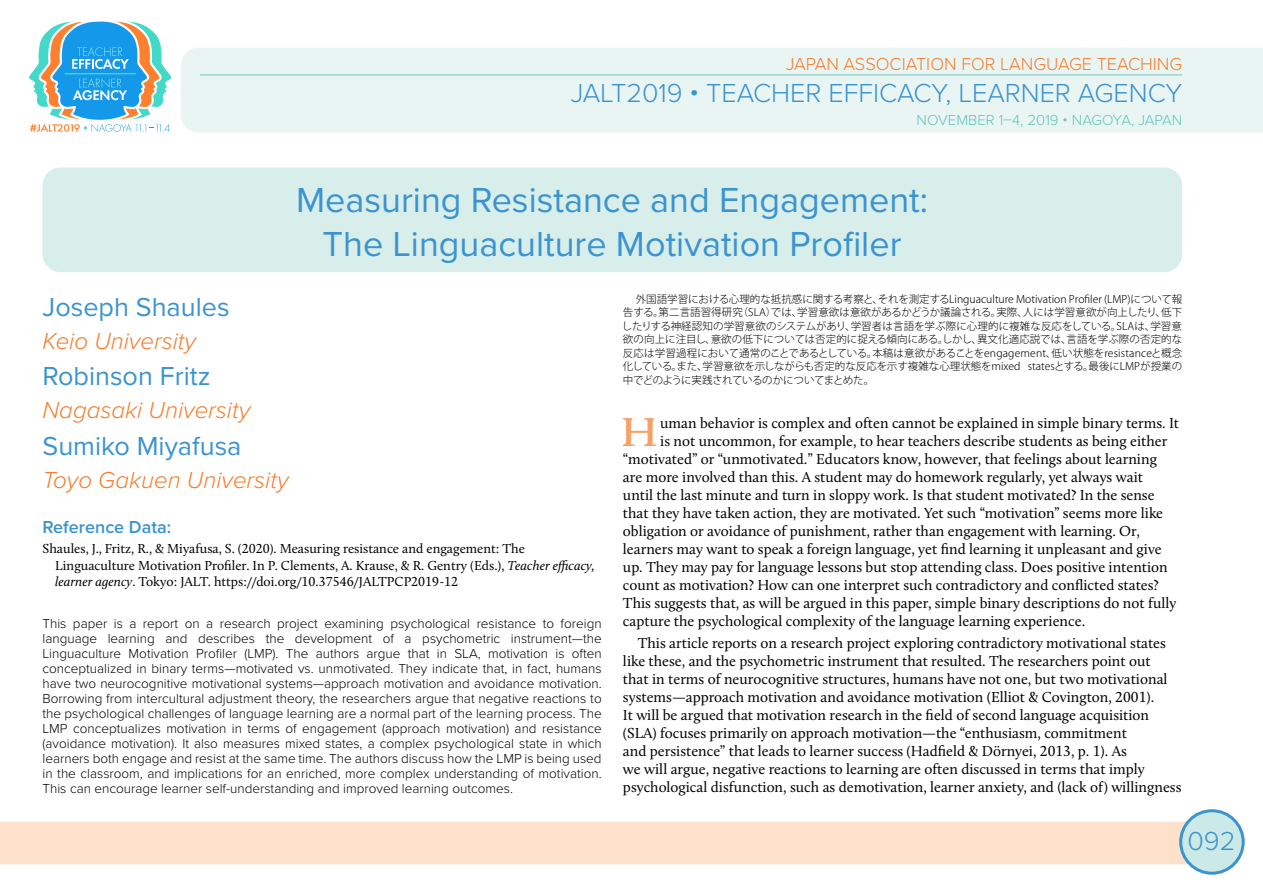
<style>
.page{position:relative;width:1263px;height:893px;background:#fff}
.page>*{position:absolute;margin:0;border:0;box-sizing:border-box;transform-origin:0 0}
.t1{font:600 41.85px "Calluna";color:#f8a167;scale:1.1 1}
.t2{font:36px/43.2px "Proxima Nova";color:#3b93d0;text-align:center}
.t3{font:300 27px "Proxima Nova";color:#3b93d0}
.t4{font:27px "Proxima Nova";color:#3b93d0}
.t5{font:italic 300 24px "Proxima Nova";color:#f57d2e}
.t6{font:300 18px "Proxima Nova";color:#f57d2e}
.t7{font:600 18px "Proxima Nova";color:#3b93d0}
.t8{font:15px/18px "Calluna";color:#000}
.t9{font:300 15px "Proxima Nova";color:#60c5bb}
.t10{font:300 13.5px/15px "Proxima Nova";color:#000;text-align:justify}
.t11{font:13.5px/16.5px "Calluna";color:#000}
.t12{font:300 10.5px/13.5px "Koz Go Pr 6 N";letter-spacing:-.01em;color:#000;text-align:justify}
.s1{font-style:italic}
</style>
<div class="page">
<div style="left:181px;top:48px;width:1082px;height:85px;background:#e9f5f3"></div>
<div style="left:0;top:822px;width:1190px;height:42px;background:#fee1cb"></div>
<hr style="left:200px;top:74px;width:982px;height:2px;background:#9ad7d2">
<div style="left:1181px;top:811px;width:62px;height:62px;background:#cbe9e6;border-radius:50%"></div>
<div style="left:1179px;top:809px;width:66px;height:66px;border:3px solid #3b93d0;border-radius:50%"></div>
<svg style="left:29px;top:21px;width:142px;height:111px"></svg>
<div style="left:43px;top:168px;width:1139px;height:104px;background:#d7eeea;border-radius:18px"></div>
<p class="t6" style="left:786px;top:51px;width:397px">JAPAN ASSOCIATION FOR LANGUAGE TEACHING</p>
<h3 class="t3" style="left:571px;top:73px;width:613px">JALT2019 • TEACHER EFFICACY, LEARNER AGENCY</h3>
<p class="t9" style="left:916px;top:108px;width:267px">NOVEMBER 1–4, 2019 • NAGOYA, JAPAN</p>
<h2 class="t2" style="left:296px;top:177px;width:633px">Measuring Resistance and Engagement:<br>The Linguaculture Motivation Profiler</h2>
<h3 class="t4" style="left:43px;top:286px;width:189px">Joseph Shaules</h3>
<h3 class="t5" style="left:43px;top:323px;width:155px">Keio University</h3>
<h3 class="t4" style="left:43px;top:356px;width:169px">Robinson Fritz</h3>
<h3 class="t5" style="left:43px;top:392px;width:209px">Nagasaki University</h3>
<h3 class="t4" style="left:43px;top:426px;width:200px">Sumiko Miyafusa</h3>
<h3 class="t5" style="left:43px;top:462px;width:247px">Toyo Gakuen University</h3>
<p class="t7" style="left:43px;top:513px;width:130px">Reference Data:</p>
<p class="t11" style="left:55px;top:540px;width:541px;text-indent:-13px">Shaules, J., Fritz, R., &amp; Miyafusa, S. (2020). Measuring resistance and engagement: The<br>Linguaculture Motivation Profiler. In P. Clements, A. Krause, &amp; R. Gentry (Eds.), <span class="s1">Teacher efficacy, learner agency</span>. Tokyo: JALT. https://doi.org/10.37546/JALTPCP2019-12</p>
<p class="t10" style="left:43px;top:615px;width:561px">This paper is a report on a research project examining psychological resistance to foreign language learning and describes the development of a psychometric instrument—the Linguaculture Motivation Profiler (LMP). The authors argue that in SLA, motivation is often conceptualized in binary terms—motivated vs. unmotivated. They indicate that, in fact, humans have two neurocognitive motivational systems—approach motivation and avoidance motivation.<br>Borrowing from intercultural adjustment theory, the researchers argue that negative reactions to the psychological challenges of language learning are a normal part of the learning process. The LMP conceptualizes motivation in terms of engagement (approach motivation) and resistance (avoidance motivation). It also measures mixed states, a complex psychological state in which learners both engage and resist at the same time. The authors discuss how the LMP is being used in the classroom, and implications for an enriched, more complex understanding of motivation.<br>This can encourage learner self-understanding and improved learning outcomes.</p>
<p class="t12" style="left:622px;top:292px;width:562px;text-indent:14px">外国語学習における心理的な抵抗感に関する考察と、それを測定するLinguaculture Motivation Profiler (LMP)について報告する。第二言語習得研究（SLA）では、学習意欲は意欲があるかどうか議論される。実際、人には学習意欲が向上したり、低下したりする神経認知の学習意欲のシステムがあり、学習者は言語を学ぶ際に心理的に複雑な反応をしている。SLAは、学習意欲の向上に注目し、意欲の低下については否定的に捉える傾向にある。しかし、異文化適応説では、言語を学ぶ際の否定的な反応は学習過程において通常のことであるとしている。本稿は意欲があることをengagement、低い状態をresistanceと概念化している。また、学習意欲を示しながらも否定的な反応を示す複雑な心理状態をmixed statesとする。最後にLMPが授業の中でどのように実践されているのかについてまとめた。</p>
<h1 class="t1" style="left:621px;top:407px;width:35px">H</h1>
<p class="t8" style="left:660px;top:414px;width:520px">uman behavior is complex and often cannot be explained in simple binary terms. It</p>
<p class="t8" style="left:660px;top:432px;width:509px">is not uncommon, for example, to hear teachers describe students as being either</p>
<p class="t8" style="left:623px;top:450px;width:535px">“motivated” or “unmotivated.” Educators know, however, that feelings about learning</p>
<p class="t8" style="left:623px;top:468px;width:521px">are more involved than this. A student may do homework regularly, yet always wait</p>
<p class="t8" style="left:623px;top:486px;width:533px">until the last minute and turn in sloppy work. Is that student motivated? In the sense</p>
<p class="t8" style="left:623px;top:504px;width:542px">that they have taken action, they are motivated. Yet such “motivation” seems more like</p>
<p class="t8" style="left:623px;top:522px;width:518px">obligation or avoidance of punishment, rather than engagement with learning. Or,</p>
<p class="t8" style="left:623px;top:540px;width:540px">learners may want to speak a foreign language, yet find learning it unpleasant and give</p>
<p class="t8" style="left:623px;top:558px;width:546px">up. They may pay for language lessons but stop attending class. Does positive intention</p>
<p class="t8" style="left:623px;top:576px;width:537px">count as motivation? How can one interpret such contradictory and conflicted states?</p>
<p class="t8" style="left:623px;top:594px;width:555px">This suggests that, as will be argued in this paper, simple binary descriptions do not fully</p>
<p class="t8" style="left:623px;top:612px;width:464px">capture the psychological complexity of the language learning experience.</p>
<p class="t8" style="left:623px;top:634px;width:560px;text-indent:15px">This article reports on a research project exploring contradictory motivational states like these, and the psychometric instrument that resulted. The researchers point out<br>that in terms of neurocognitive structures, humans have not one, but two motivational systems—approach motivation and avoidance motivation (Elliot &amp; Covington, 2001).<br>It will be argued that motivation research in the field of second language acquisition (SLA) focuses primarily on approach motivation—the “enthusiasm, commitment<br>and persistence” that leads to learner success (Hadfield &amp; Dörnyei, 2013, p. 1). As<br>we will argue, negative reactions to learning are often discussed in terms that imply psychological disfunction, such as demotivation, learner anxiety, and (lack of) willingness</p>
<h3 class="t3" style="left:1187px;top:820px;width:49px">092</h3>
</div>
